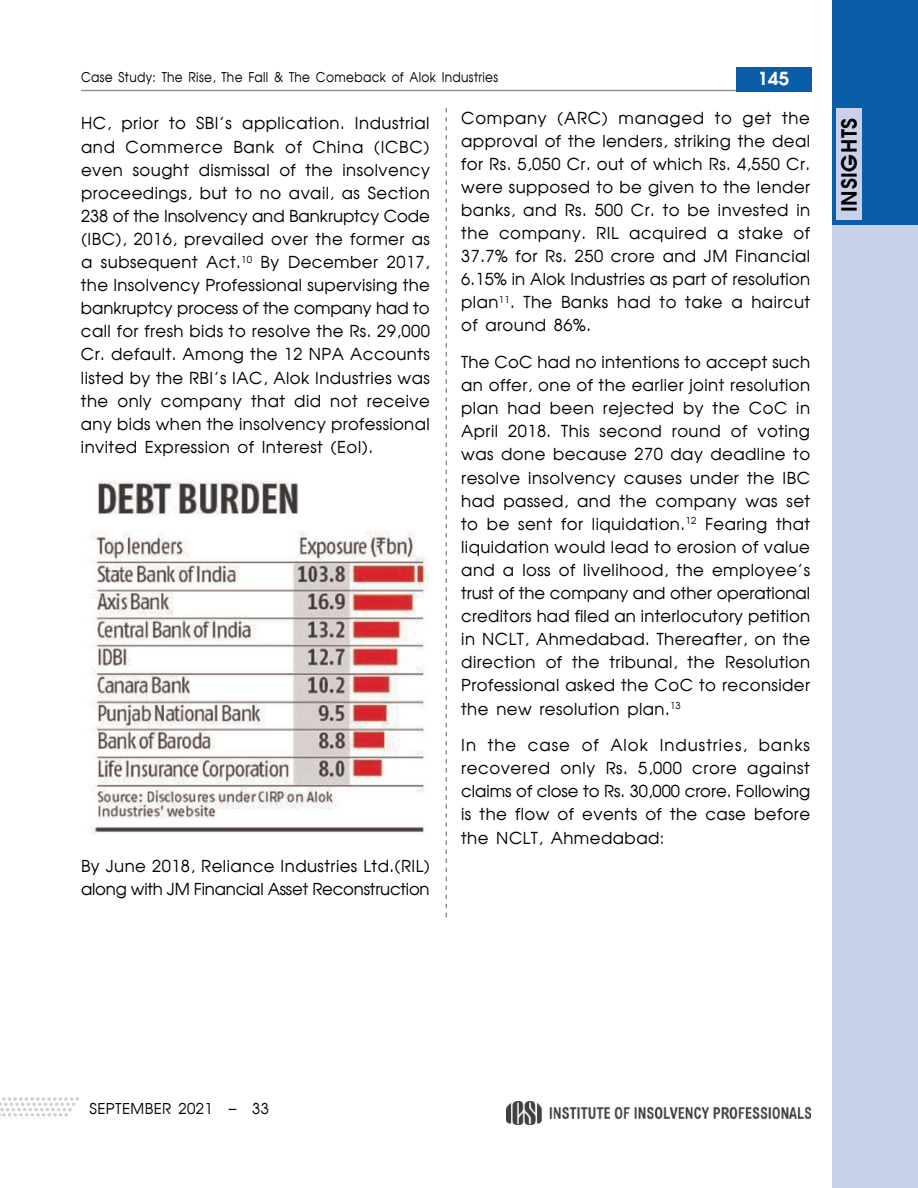
<style>
.page{position:relative;width:918px;height:1188px;background:#fff}
.page>*{position:absolute;margin:0;border:0;box-sizing:border-box;transform-origin:0 0}
.t1{font:700 21px "Avalon";letter-spacing:.03em;color:#000}
.t2{font:700 18px "Avalon";color:#fff;scale:1.06 1}
.t3{font:16.5px/23.1px "Avalon Plain";letter-spacing:.03em;color:#000;text-align:justify}
.t4{font:16.5px/23.1px "Avalon Plain";letter-spacing:-.01em;color:#000}
.t5{font:15px "Avalon Plain";letter-spacing:.03em;color:#000}
.t6{font:13.5px "Avalon Plain";letter-spacing:.03em;color:#000;scale:.9 1}
</style>
<div class="page">
<div style="left:832px;top:133px;width:86px;height:1055px;background:#c8d0ea"></div>
<div style="left:832px;top:0;width:86px;height:225px;background:#095da9"></div>
<hr style="left:81px;top:90px;width:730px;height:1px;background:#939598">
<svg style="left:446px;top:108px;width:1px;height:810px"></svg>
<svg style="left:0;top:1097px;width:79px;height:20px"></svg>
<div style="left:836px;top:109px;width:26px;height:111px;background:#c8d0ea"></div>
<div style="left:736px;top:67px;width:75px;height:24px;background:#095da9"></div>
<img style="left:507px;top:1102px;width:303px;height:22px">
<img style="left:89px;top:480px;width:340px;height:355px">
<p class="t6" style="left:81px;top:69px;width:465px">Case Study: The Rise, The Fall &amp; The Comeback of Alok Industries</p>
<p class="t2" style="left:757px;top:67px;width:32px">145</p>
<p class="t3" style="left:81px;top:112px;width:350px">HC, prior to SBI’s application. Industrial and Commerce Bank of China (ICBC) even sought dismissal of the insolvency proceedings, but to no avail, as Section 238 of the Insolvency and Bankruptcy Code (IBC), 2016, prevailed over the former as a subsequent Act.<sup>10</sup> By December 2017, the Insolvency Professional supervising the bankruptcy process of the company had to call for fresh bids to resolve the Rs. 29,000<br>Cr. default. Among the 12 NPA Accounts listed by the RBI’s IAC, Alok Industries was the only company that did not receive any bids when the insolvency professional invited Expression of Interest (EoI).</p>
<p class="t4" style="left:81px;top:854px;width:350px">By June 2018, Reliance Industries Ltd.(RIL) along with JM Financial Asset Reconstruction</p>
<p class="t3" style="left:461px;top:106px;width:350px">Company (ARC) managed to get the approval of the lenders, striking the deal for Rs. 5,050 Cr. out of which Rs. 4,550 Cr. were supposed to be given to the lender banks, and Rs. 500 Cr. to be invested in the company. RIL acquired a stake of 37.7% for Rs. 250 crore and JM Financial 6.15% in Alok Industries as part of resolution plan<sup>11</sup>. The Banks had to take a haircut of around 86%.</p>
<p class="t3" style="left:461px;top:350px;width:350px">The CoC had no intentions to accept such an offer, one of the earlier joint resolution plan had been rejected by the CoC in April 2018. This second round of voting was done because 270 day deadline to resolve insolvency causes under the IBC had passed, and the company was set to be sent for liquidation.<sup>12</sup> Fearing that liquidation would lead to erosion of value and a loss of livelihood, the employee’s trust of the company and other operational creditors had filed an interlocutory petition in NCLT, Ahmedabad. Thereafter, on the direction of the tribunal, the Resolution Professional asked the CoC to reconsider the new resolution plan.<sup>13</sup></p>
<p class="t3" style="left:461px;top:733px;width:350px">In the case of Alok Industries, banks recovered only Rs. 5,000 crore against claims of close to Rs. 30,000 crore. Following is the flow of events of the case before the NCLT, Ahmedabad:</p>
<p class="t1" style="left:835px;top:212px;width:95px;rotate:-90deg">INSIGHTS</p>
<p class="t5" style="left:90px;top:1099px;width:181px">SEPTEMBER 2021 – 33</p>
</div>
